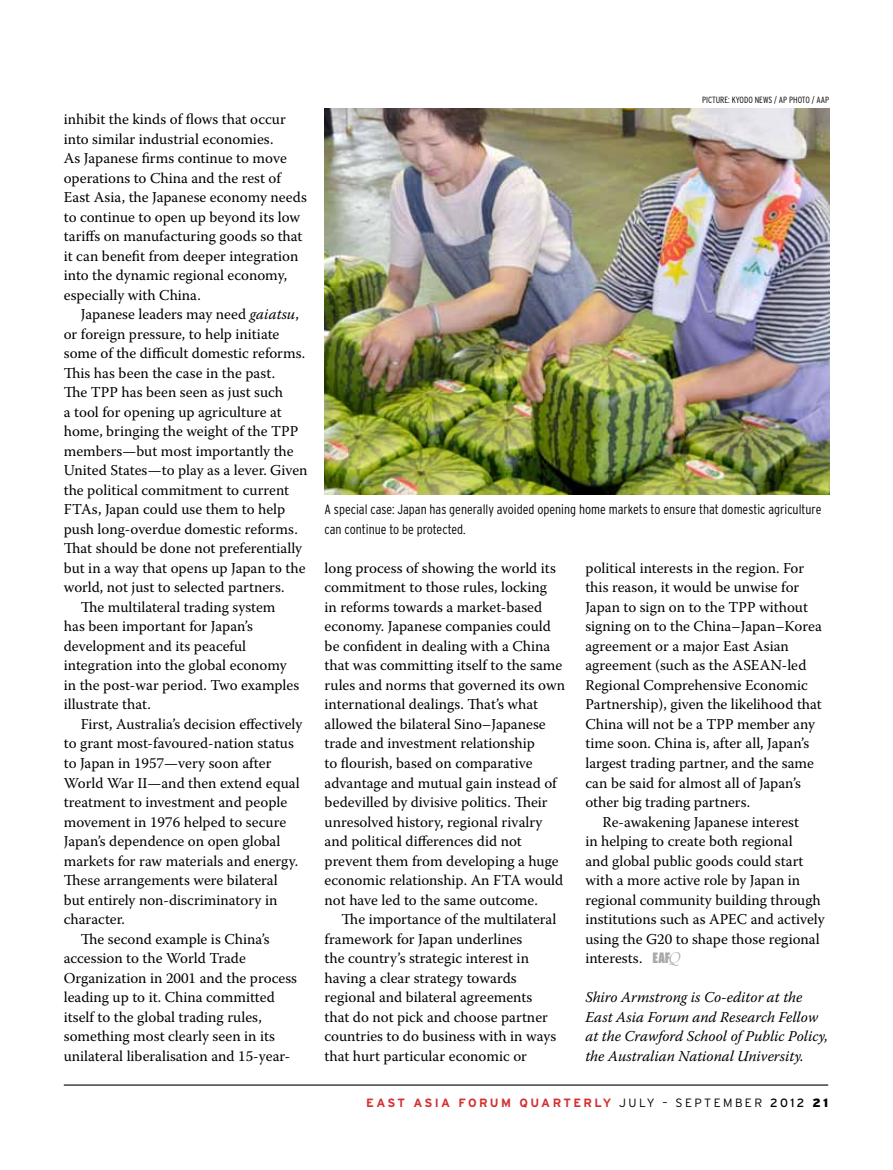
<style>
.page{position:relative;width:893px;height:1170px;background:#fff}
.page>*{position:absolute;margin:0;border:0;box-sizing:border-box;transform-origin:0 0}
.t1{font:15px/19.5px "Warnock Pro";color:#000}
.t2{font:italic 15px/19.5px "Warnock Pro";color:#000}
.t3{font:15px "Interstate Ultra Black Comp";color:#a7a9ac}
.t4{font:300 condensed 13.5px/19.5px "Interstate";color:#000}
.t5{font:700 12px "Interstate";letter-spacing:.2em;color:#d53032}
.t6{font:300 condensed 9px "Interstate";color:#000}
.s1{font-style:italic}
.s2{font-family:"Bernhard Mod SBOP";font-style:italic;font-size:16.5px}
.s3{font-weight:300;color:#000}
.s4{font-weight:400;color:#000}
.s5{font-weight:900;color:#000}
</style>
<div class="page">
<hr style="left:64px;top:1084px;width:764px;height:1px;background:#000">
<img style="left:325px;top:108px;width:504px;height:387px">
<p class="t1" style="left:64px;top:109px;width:245px">inhibit the kinds of flows that occur into similar industrial economies.<br>As Japanese firms continue to move operations to China and the rest of East Asia, the Japanese economy needs to continue to open up beyond its low tariffs on manufacturing goods so that it can benefit from deeper integration into the dynamic regional economy, especially with China.</p>
<p class="t1" style="left:81px;top:304px;width:220px">Japanese leaders may need <span class="s1">gaiatsu</span>,</p>
<p class="t1" style="left:64px;top:324px;width:217px">or foreign pressure, to help initiate</p>
<p class="t1" style="left:64px;top:343px;width:243px">some of the difficult domestic reforms.</p>
<p class="t1" style="left:64px;top:363px;width:213px">This has been the case in the past.</p>
<p class="t1" style="left:64px;top:382px;width:221px">The TPP has been seen as just such</p>
<p class="t1" style="left:64px;top:402px;width:220px">a tool for opening up agriculture at</p>
<p class="t1" style="left:64px;top:421px;width:236px">home, bringing the weight of the TPP</p>
<p class="t1" style="left:64px;top:441px;width:231px">members—but most importantly the</p>
<p class="t1" style="left:64px;top:460px;width:245px">United States—to play as a lever. Given</p>
<p class="t1" style="left:64px;top:480px;width:227px">the political commitment to current</p>
<p class="t1" style="left:64px;top:499px;width:223px">FTAs, Japan could use them to help</p>
<p class="t1" style="left:64px;top:519px;width:235px">push long-overdue domestic reforms.</p>
<p class="t1" style="left:64px;top:538px;width:240px">That should be done not preferentially</p>
<p class="t1" style="left:64px;top:558px;width:243px">but in a way that opens up Japan to the</p>
<p class="t1" style="left:64px;top:577px;width:222px">world, not just to selected partners.</p>
<p class="t1" style="left:81px;top:597px;width:196px">The multilateral trading system</p>
<p class="t1" style="left:64px;top:616px;width:191px">has been important for Japan’s</p>
<p class="t1" style="left:64px;top:636px;width:184px">development and its peaceful</p>
<p class="t1" style="left:64px;top:655px;width:225px">integration into the global economy</p>
<p class="t1" style="left:64px;top:675px;width:237px">in the post-war period. Two examples</p>
<p class="t1" style="left:64px;top:694px;width:89px">illustrate that.</p>
<p class="t1" style="left:81px;top:714px;width:223px">First, Australia’s decision effectively</p>
<p class="t1" style="left:64px;top:733px;width:232px">to grant most-favoured-nation status</p>
<p class="t1" style="left:64px;top:753px;width:209px">to Japan in 1957—very soon after</p>
<p class="t1" style="left:64px;top:772px;width:237px">World War II—and then extend equal</p>
<p class="t1" style="left:64px;top:792px;width:225px">treatment to investment and people</p>
<p class="t1" style="left:64px;top:811px;width:224px">movement in 1976 helped to secure</p>
<p class="t1" style="left:64px;top:831px;width:218px">Japan’s dependence on open global</p>
<p class="t1" style="left:64px;top:850px;width:236px">markets for raw materials and energy.</p>
<p class="t1" style="left:64px;top:870px;width:215px">These arrangements were bilateral</p>
<p class="t1" style="left:64px;top:889px;width:215px">but entirely non-discriminatory in</p>
<p class="t1" style="left:64px;top:909px;width:63px">character.</p>
<p class="t1" style="left:81px;top:928px;width:190px">The second example is China’s</p>
<p class="t1" style="left:64px;top:948px;width:184px">accession to the World Trade</p>
<p class="t1" style="left:64px;top:967px;width:235px">Organization in 2001 and the process</p>
<p class="t1" style="left:64px;top:987px;width:213px">leading up to it. China committed</p>
<p class="t1" style="left:64px;top:1006px;width:200px">itself to the global trading rules,</p>
<p class="t1" style="left:64px;top:1026px;width:213px">something most clearly seen in its</p>
<p class="t1" style="left:64px;top:1045px;width:228px">unilateral liberalisation and 15-year-</p>
<p class="t6" style="left:702px;top:95px;width:129px">picture: kyodo news / ap photo / aap</p>
<p class="t4" style="left:325px;top:499px;width:498px">A special case: Japan has generally avoided opening home markets to ensure that domestic agriculture can continue to be protected.</p>
<p class="t1" style="left:325px;top:558px;width:242px">long process of showing the world its commitment to those rules, locking<br>in reforms towards a market-based economy. Japanese companies could be confident in dealing with a China that was committing itself to the same rules and norms that governed its own international dealings. That’s what allowed the bilateral Sino–Japanese trade and investment relationship<br>to flourish, based on comparative advantage and mutual gain instead of bedevilled by divisive politics. Their unresolved history, regional rivalry and political differences did not prevent them from developing a huge economic relationship. An FTA would not have led to the same outcome.</p>
<p class="t1" style="left:325px;top:909px;width:233px;text-indent:17px">The importance of the multilateral framework for Japan underlines<br>the country’s strategic interest in having a clear strategy towards regional and bilateral agreements that do not pick and choose partner countries to do business with in ways that hurt particular economic or</p>
<p class="t1" style="left:585px;top:558px;width:220px">political interests in the region. For</p>
<p class="t1" style="left:585px;top:577px;width:215px">this reason, it would be unwise for</p>
<p class="t1" style="left:585px;top:597px;width:224px">Japan to sign on to the TPP without</p>
<p class="t1" style="left:585px;top:616px;width:238px">signing on to the China–Japan–Korea</p>
<p class="t1" style="left:585px;top:636px;width:205px">agreement or a major East Asian</p>
<p class="t1" style="left:585px;top:655px;width:222px">agreement (such as the ASEAN-led</p>
<p class="t1" style="left:585px;top:675px;width:224px">Regional Comprehensive Economic</p>
<p class="t1" style="left:585px;top:694px;width:238px">Partnership), given the likelihood that</p>
<p class="t1" style="left:585px;top:714px;width:231px">China will not be a TPP member any</p>
<p class="t1" style="left:585px;top:733px;width:225px">time soon. China is, after all, Japan’s</p>
<p class="t1" style="left:585px;top:753px;width:230px">largest trading partner, and the same</p>
<p class="t1" style="left:585px;top:772px;width:217px">can be said for almost all of Japan’s</p>
<p class="t1" style="left:585px;top:792px;width:166px">other big trading partners.</p>
<p class="t1" style="left:602px;top:811px;width:198px">Re-awakening Japanese interest</p>
<p class="t1" style="left:585px;top:831px;width:209px">in helping to create both regional</p>
<p class="t1" style="left:585px;top:850px;width:220px">and global public goods could start</p>
<p class="t1" style="left:585px;top:870px;width:216px">with a more active role by Japan in</p>
<p class="t1" style="left:585px;top:889px;width:237px">regional community building through</p>
<p class="t1" style="left:585px;top:909px;width:241px">institutions such as APEC and actively</p>
<p class="t1" style="left:585px;top:928px;width:236px">using the G20 to shape those regional</p>
<p class="t1" style="left:585px;top:948px;width:59px">interests.</p>
<p class="t2" style="left:585px;top:987px;width:244px">Shiro Armstrong is Co-editor at the East Asia Forum and Research Fellow at the Crawford School of Public Policy, the Australian National University.</p>
<p class="t3" style="left:653px;top:948px;width:29px">EAF<span class="s2">Q</span></p>
<p class="t5" style="left:366px;top:1095px;width:464px">EAST ASIA FORUM QUARTERLY <span class="s3">JULY – SEPTEMBER</span> <span class="s4">2012</span> <span class="s5">21</span></p>
</div>
